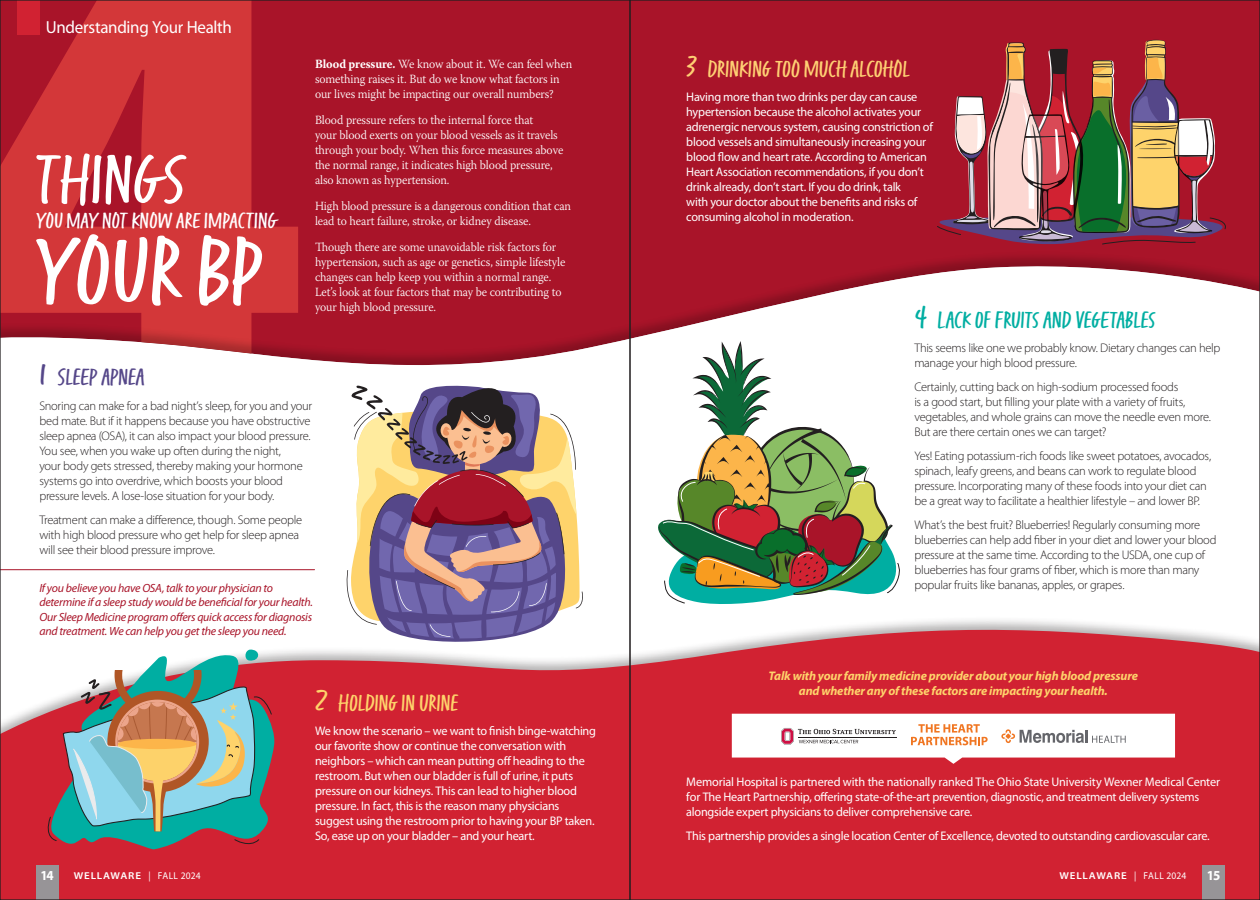
<style>
.page{position:relative;width:1260px;height:900px;background:#fff}
.page>*{position:absolute;margin:0;border:0;box-sizing:border-box;transform-origin:0 0}
.t1{font:108px "Fave Condensed One Pro";letter-spacing:-.01em;color:#fff;scale:1.4 1}
.t2{font:78px "Fave Condensed One Pro";letter-spacing:-.005em;color:#fff;scale:1.4 1}
.t3{font:27.5px "Fave Condensed One Pro";letter-spacing:-.015em;color:#00aea2;scale:1.4 1}
.t4{font:27.5px "Fave Condensed One Pro";letter-spacing:-.01em;color:#fecf73;scale:1.4 1}
.t5{font:27.5px "Fave Condensed One Pro";letter-spacing:-.01em;color:#fed36b;scale:1.4 1}
.t6{font:27.5px "Fave Condensed One Pro";letter-spacing:-.015em;color:#554789;scale:1.4 1}
.t7{font:25.25px "Fave Condensed One Pro";letter-spacing:-.01em;color:#fff;scale:1.4 1}
.t8{font:17.5px "Myriad Pro";letter-spacing:-.02em;color:#fff}
.t9{font:700 13.75px "Myriad Pro";color:#fff;scale:.95 1}
.t10{font:300 12.5px/15px "Myriad Pro";letter-spacing:-.025em;color:#231f20}
.t11{font:12.5px/15px "Myriad Pro";letter-spacing:-.02em;color:#fff}
.t12{font:300 12.5px/15px "Warnock Pro";letter-spacing:-.01em;color:#fff;scale:.95 1}
.t13{font:italic 700 12.5px/15px "Myriad Pro";letter-spacing:-.015em;color:#fed36b;text-align:center}
.t14{font:italic 11.88px/14.4px "Myriad Pro";letter-spacing:-.02em;color:#a91429}
.t15{font:600 10px "Myriad Pro";letter-spacing:.07em;color:#fff;scale:1.1 1}
.s1{font-weight:700}
.s2{font-size:35px}
.s3{font-weight:400}
</style>
<div class="page">
<div style="left:0;top:616px;width:1260px;height:284px;background:#231f20;opacity:.35"></div>
<svg style="left:2px;top:624px;width:1256px;height:274px;background:#d43846"></svg>
<div style="left:0;top:0;width:1260px;height:366px;background:#231f20;opacity:.25"></div>
<div style="left:36px;top:865px;width:22px;height:35px;background:#979497"></div>
<div style="left:1202px;top:865px;width:23px;height:35px;background:#979497"></div>
<div style="left:17px;top:0;width:22px;height:34px;background:#d12232"></div>
<hr style="left:0;top:569px;width:315px;height:1px;background:#a91429">
<svg style="left:732px;top:714px;width:443px;height:50px"></svg>
<svg style="left:355px;top:641px;width:221px;height:8px"></svg>
<svg style="left:654px;top:341px;width:248px;height:263px"></svg>
<svg style="left:43px;top:650px;width:231px;height:199px;background:#94a097"></svg>
<svg style="left:920px;top:40px;width:314px;height:205px;background:#a15253"></svg>
<svg style="left:346px;top:385px;width:237px;height:256px"></svg>
<h3 class="t8" style="left:46px;top:17px;width:188px">Understanding Your Health</h3>
<h2 class="t2" style="left:34px;top:142px;width:111px">THINGS</h2>
<h3 class="t7" style="left:36px;top:208px;width:174px">YOU MAY NOT KNOW ARE IMPACTING</h3>
<h1 class="t1" style="left:34px;top:219px;width:167px">YOUR BP</h1>
<p class="t12" style="left:315px;top:56px;width:272px"><span class="s1">Blood pressure.</span> We know about it. We can feel when something raises it. But do we know what factors in our lives might be impacting our overall numbers?</p>
<p class="t12" style="left:315px;top:112px;width:263px">Blood pressure refers to the internal force that<br>your blood exerts on your blood vessels as it travels through your body. When this force measures above the normal range, it indicates high blood pressure, also known as hypertension.</p>
<p class="t12" style="left:315px;top:198px;width:271px">High blood pressure is a dangerous condition that can lead to heart failure, stroke, or kidney disease.</p>
<p class="t12" style="left:315px;top:240px;width:265px">Though there are some unavoidable risk factors for hypertension, such as age or genetics, simple lifestyle changes can help keep you within a normal range.<br>Let’s look at four factors that may be contributing to</p>
<p class="t12" style="left:315px;top:300px;width:129px">your high blood pressure.</p>
<h3 class="t6" style="left:39px;top:364px;width:77px"><span class="s2">1</span> SLEEP APNEA</h3>
<p class="t10" style="left:39px;top:398px;width:274px">Snoring can make for a bad night’s sleep, for you and your bed mate. But if it happens because you have obstructive sleep apnea (OSA), it can also impact your blood pressure.<br>You see, when you wake up often during the night,<br>your body gets stressed, thereby making your hormone systems go into overdrive, which boosts your blood pressure levels. A lose-lose situation for your body.</p>
<p class="t10" style="left:39px;top:512px;width:264px">Treatment can make a difference, though. Some people with high blood pressure who get help for sleep apnea will see their blood pressure improve.</p>
<p class="t14" style="left:39px;top:581px;width:275px">If you believe you have OSA, talk to your physician to determine if a sleep study would be beneficial for your health.<br>Our Sleep Medicine program offers quick access for diagnosis and treatment. We can help you get the sleep you need.</p>
<h3 class="t5" style="left:315px;top:689px;width:104px"><span class="s2">2</span> HOLDING IN URINE</h3>
<p class="t11" style="left:315px;top:723px;width:283px">We know the scenario – we want to finish binge-watching our favorite show or continue the conversation with neighbors – which can mean putting off heading to the restroom. But when our bladder is full of urine, it puts pressure on our kidneys. This can lead to higher blood pressure. In fact, this is the reason many physicians suggest using the restroom prior to having your BP taken.<br>So, ease up on your bladder – and your heart.</p>
<h3 class="t4" style="left:686px;top:56px;width:162px"><span class="s2">3</span> DRINKING TOO MUCH ALCOHOL</h3>
<p class="t11" style="left:686px;top:89px;width:248px">Having more than two drinks per day can cause hypertension because the alcohol activates your adrenergic nervous system, causing constriction of blood vessels and simultaneously increasing your blood flow and heart rate. According to American Heart Association recommendations, if you don’t drink already, don’t start. If you do drink, talk<br>with your doctor about the benefits and risks of consuming alcohol in moderation.</p>
<h3 class="t3" style="left:914px;top:306px;width:174px"><span class="s2">4</span> LACK OF FRUITS AND VEGETABLES</h3>
<p class="t10" style="left:914px;top:340px;width:308px">This seems like one we probably know. Dietary changes can help manage your high blood pressure.</p>
<p class="t10" style="left:914px;top:379px;width:298px">Certainly, cutting back on high-sodium processed foods<br>is a good start, but filling your plate with a variety of fruits, vegetables, and whole grains can move the needle even more.<br>But are there certain ones we can target?</p>
<p class="t10" style="left:914px;top:448px;width:298px">Yes! Eating potassium-rich foods like sweet potatoes, avocados, spinach, leafy greens, and beans can work to regulate blood pressure. Incorporating many of these foods into your diet can be a great way to facilitate a healthier lifestyle – and lower BP.</p>
<p class="t10" style="left:914px;top:517px;width:304px">What’s the best fruit? Blueberries! Regularly consuming more blueberries can help add fiber in your diet and lower your blood pressure at the same time. According to the USDA, one cup of blueberries has four grams of fiber, which is more than many popular fruits like bananas, apples, or grapes.</p>
<p class="t13" style="left:769px;top:668px;width:371px">Talk with your family medicine provider about your high blood pressure and whether any of these factors are impacting your health.</p>
<p class="t11" style="left:686px;top:774px;width:535px">Memorial Hospital is partnered with the nationally ranked The Ohio State University Wexner Medical Center for The Heart Partnership, offering state-of-the-art prevention, diagnostic, and treatment delivery systems alongside expert physicians to deliver comprehensive care.</p>
<p class="t11" style="left:686px;top:828px;width:525px">This partnership provides a single location Center of Excellence, devoted to outstanding cardiovascular care.</p>
<p class="t9" style="left:40px;top:867px;width:16px">14</p>
<p class="t15" style="left:74px;top:869px;width:117px">WELLAWARE <span class="s3">| FALL 2024</span></p>
<p class="t15" style="left:1060px;top:869px;width:117px">WELLAWARE <span class="s3">| FALL 2024</span></p>
<p class="t9" style="left:1207px;top:867px;width:16px">15</p>
</div>
